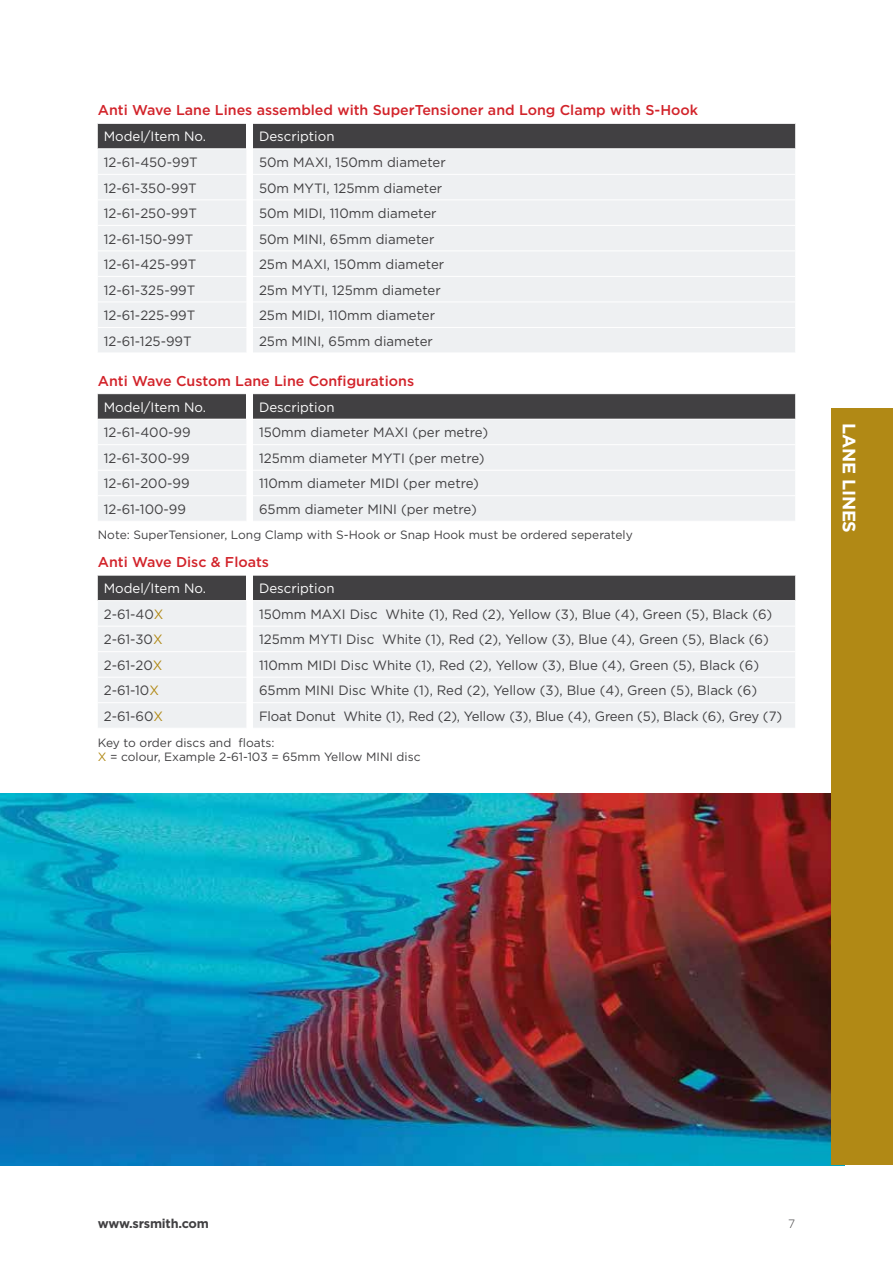
<style>
.page{position:relative;width:893px;height:1263px;background:#fff}
.page>*{position:absolute;margin:0;border:0;box-sizing:border-box;transform-origin:0 0}
.t1{font:700 18px "Gotham";letter-spacing:-.015em;color:#fff}
.t2{font:500 14.25px "Gotham";color:#d2232a}
.t3{font:13.5px "Gotham";color:#414042}
.t4{font:13.5px "Gotham";color:#fff}
.t5{font:700 12.75px "Gotham";letter-spacing:-.015em;color:#414042}
.t6{font:12px/14.4px "Gotham";color:#414042}
.t7{font:300 12px "Gotham";color:#414042}
.s1{color:#b18915}
</style>
<div class="page">
<img style="left:0;top:793px;width:831px;height:372px">
<div style="left:831px;top:408px;width:62px;height:757px;background:#b18915"></div>
<svg style="left:98px;top:123px;width:697px;height:229px;background:#dcdee0"></svg>
<svg style="left:98px;top:393px;width:697px;height:128px;background:#cdcfd1"></svg>
<svg style="left:98px;top:575px;width:697px;height:153px;background:#d3d4d6"></svg>
<p class="t2" style="left:98px;top:101px;width:602px">Anti Wave Lane Lines assembled with SuperTensioner and Long Clamp with S-Hook</p>
<p class="t4" style="left:104px;top:128px;width:104px">Model/Item No.</p>
<p class="t4" style="left:259px;top:128px;width:77px">Description</p>
<p class="t3" style="left:104px;top:154px;width:96px">12-61-450-99T</p>
<p class="t3" style="left:259px;top:154px;width:188px">50m MAXI, 150mm diameter</p>
<p class="t3" style="left:104px;top:179px;width:95px">12-61-350-99T</p>
<p class="t3" style="left:259px;top:179px;width:185px">50m MYTI, 125mm diameter</p>
<p class="t3" style="left:104px;top:205px;width:95px">12-61-250-99T</p>
<p class="t3" style="left:259px;top:205px;width:179px">50m MIDI, 110mm diameter</p>
<p class="t3" style="left:104px;top:230px;width:91px">12-61-150-99T</p>
<p class="t3" style="left:259px;top:230px;width:177px">50m MINI, 65mm diameter</p>
<p class="t3" style="left:104px;top:256px;width:94px">12-61-425-99T</p>
<p class="t3" style="left:259px;top:256px;width:187px">25m MAXI, 150mm diameter</p>
<p class="t3" style="left:104px;top:281px;width:93px">12-61-325-99T</p>
<p class="t3" style="left:259px;top:281px;width:183px">25m MYTI, 125mm diameter</p>
<p class="t3" style="left:104px;top:307px;width:93px">12-61-225-99T</p>
<p class="t3" style="left:259px;top:307px;width:178px">25m MIDI, 110mm diameter</p>
<p class="t3" style="left:104px;top:332px;width:89px">12-61-125-99T</p>
<p class="t3" style="left:259px;top:332px;width:175px">25m MINI, 65mm diameter</p>
<p class="t2" style="left:98px;top:371px;width:318px">Anti Wave Custom Lane Line Configurations</p>
<p class="t4" style="left:104px;top:398px;width:104px">Model/Item No.</p>
<p class="t4" style="left:259px;top:398px;width:77px">Description</p>
<p class="t3" style="left:104px;top:424px;width:88px">12-61-400-99</p>
<p class="t3" style="left:259px;top:424px;width:231px">150mm diameter MAXI (per metre)</p>
<p class="t3" style="left:104px;top:449px;width:87px">12-61-300-99</p>
<p class="t3" style="left:259px;top:449px;width:227px">125mm diameter MYTI (per metre)</p>
<p class="t3" style="left:104px;top:475px;width:87px">12-61-200-99</p>
<p class="t3" style="left:259px;top:475px;width:221px">110mm diameter MIDI (per metre)</p>
<p class="t3" style="left:104px;top:500px;width:84px">12-61-100-99</p>
<p class="t3" style="left:259px;top:500px;width:219px">65mm diameter MINI (per metre)</p>
<p class="t6" style="left:98px;top:528px;width:536px">Note: SuperTensioner, Long Clamp with S-Hook or Snap Hook must be ordered seperately</p>
<p class="t2" style="left:98px;top:553px;width:173px">Anti Wave Disc &amp; Floats</p>
<p class="t4" style="left:104px;top:580px;width:104px">Model/Item No.</p>
<p class="t4" style="left:259px;top:580px;width:77px">Description</p>
<p class="t3" style="left:104px;top:605px;width:61px">2-61-40<span class="s1">X</span></p>
<p class="t3" style="left:259px;top:605px;width:515px">150mm MAXI Disc White (1), Red (2), Yellow (3), Blue (4), Green (5), Black (6)</p>
<p class="t3" style="left:104px;top:631px;width:60px">2-61-30<span class="s1">X</span></p>
<p class="t3" style="left:259px;top:631px;width:511px">125mm MYTI Disc White (1), Red (2), Yellow (3), Blue (4), Green (5), Black (6)</p>
<p class="t3" style="left:104px;top:656px;width:60px">2-61-20<span class="s1">X</span></p>
<p class="t3" style="left:259px;top:656px;width:502px">110mm MIDI Disc White (1), Red (2), Yellow (3), Blue (4), Green (5), Black (6)</p>
<p class="t3" style="left:104px;top:682px;width:57px">2-61-10<span class="s1">X</span></p>
<p class="t3" style="left:259px;top:682px;width:500px">65mm MINI Disc White (1), Red (2), Yellow (3), Blue (4), Green (5), Black (6)</p>
<p class="t3" style="left:104px;top:707px;width:61px">2-61-60<span class="s1">X</span></p>
<p class="t3" style="left:259px;top:707px;width:525px">Float Donut White (1), Red (2), Yellow (3), Blue (4), Green (5), Black (6), Grey (7)</p>
<p class="t6" style="left:98px;top:735px;width:324px">Key to order discs and floats:<br><span class="s1">X</span> = colour, Example 2-61-103 = 65mm Yellow MINI disc</p>
<h1 class="t1" style="left:861px;top:423px;width:111px;rotate:90deg">LANE LINES</h1>
<p class="t5" style="left:98px;top:1215px;width:113px">www.srsmith.com</p>
<p class="t7" style="left:788px;top:1216px;width:9px">7</p>
</div>
